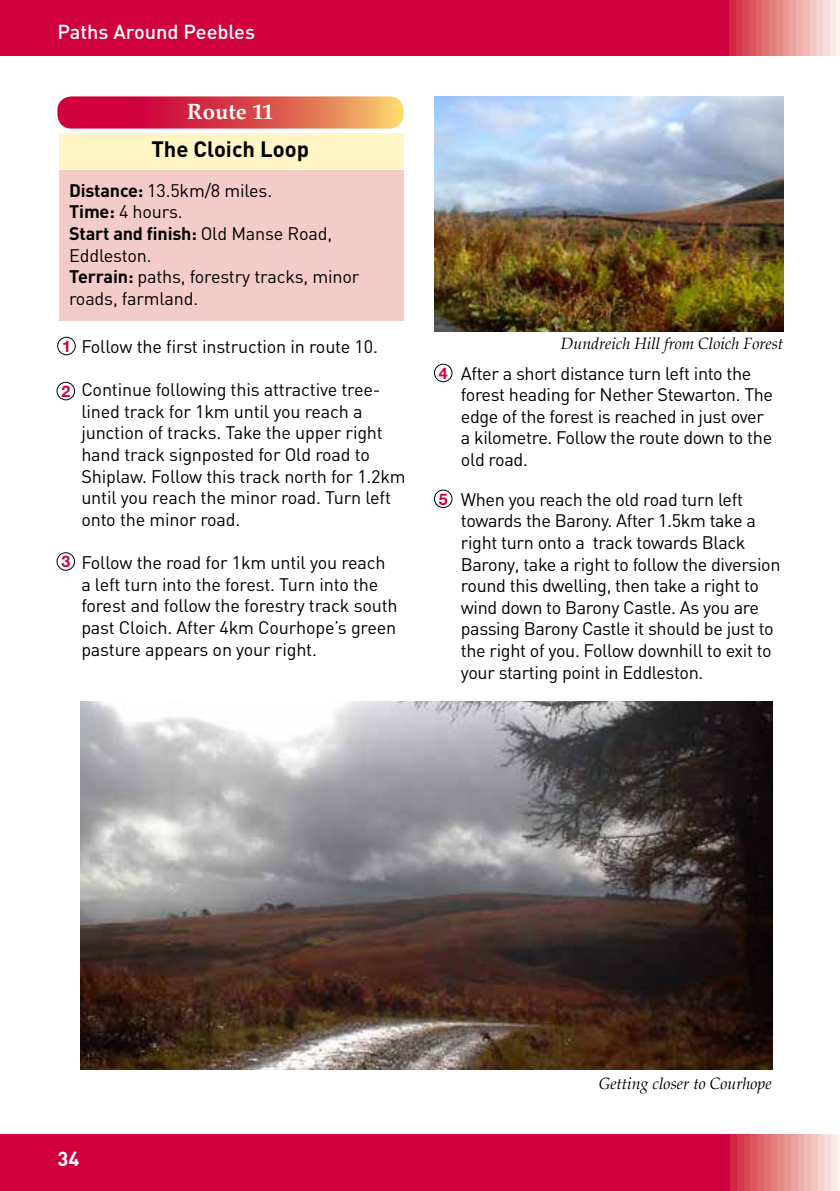
<style>
.page{position:relative;width:840px;height:1191px;background:#fff}
.page>*{position:absolute;margin:0;border:0;box-sizing:border-box;transform-origin:0 0}
.t1{font:700 22px "DIN";color:#000}
.t2{font:700 22px "Palatino";color:#fff}
.t3{font:500 20px "DIN";color:#fff}
.t4{font:700 20px "DIN";color:#fff}
.t5{font:18px/21.6px "DIN";letter-spacing:-.02em;color:#000}
.t6{font:italic 16px "Palatino";color:#000}
.t7{font:700 16px "Helvetica Neue";color:#cf003d}
.s1{font-weight:700}
</style>
<div class="page">
<svg style="left:0;top:1134px;width:839px;height:57px;background:#d11247"></svg>
<svg style="left:0;top:0;width:839px;height:56px;background:#d21248"></svg>
<div style="left:59px;top:170px;width:344px;height:151px;background:#f4ccc7"></div>
<div style="left:60px;top:133px;width:344px;height:36px;background:#fff5c5"></div>
<svg style="left:57px;top:96px;width:346px;height:33px;background:#db4f52"></svg>
<div style="left:57px;top:337px;width:18px;height:18px;border:1px solid #000;border-radius:50%"></div>
<img style="left:434px;top:96px;width:348px;height:235px">
<img style="left:81px;top:702px;width:691px;height:367px">
<div style="left:57px;top:382px;width:18px;height:18px;border:1px solid #000;border-radius:50%"></div>
<div style="left:57px;top:552px;width:18px;height:18px;border:1px solid #000;border-radius:50%"></div>
<div style="left:434px;top:364px;width:18px;height:18px;border:1px solid #000;border-radius:50%"></div>
<div style="left:434px;top:490px;width:18px;height:18px;border:1px solid #000;border-radius:50%"></div>
<p class="t3" style="left:57px;top:19px;width:199px">Paths Around Peebles</p>
<p class="t2" style="left:187px;top:93px;width:88px">Route 11</p>
<p class="t1" style="left:151px;top:135px;width:159px">The Cloich Loop</p>
<p class="t5" style="left:69px;top:179px;width:291px"><span class="s1">Distance:</span> 13.5km/8 miles.<br><span class="s1">Time:</span> 4 hours.<br><span class="s1">Start and finish:</span> Old Manse Road,<br>Eddleston.<br><span class="s1">Terrain:</span> paths, forestry tracks, minor roads, farmland.</p>
<p class="t5" style="left:81px;top:335px;width:298px">Follow the first instruction in route 10.</p>
<p class="t5" style="left:81px;top:378px;width:326px">Continue following this attractive tree&shy;lined track for 1km until you reach a junction of tracks. Take the upper right hand track signposted for Old road to Shiplaw. Follow this track north for 1.2km until you reach the minor road. Turn left onto the minor road.</p>
<p class="t5" style="left:81px;top:551px;width:317px">Follow the road for 1km until you reach a left turn into the forest. Turn into the forest and follow the forestry track south past Cloich. After 4km Courhope’s green pasture appears on your right.</p>
<p class="t7" style="left:62px;top:336px;width:10px">1</p>
<p class="t6" style="left:560px;top:330px;width:223px">Dundreich Hill from Cloich Forest</p>
<p class="t5" style="left:460px;top:362px;width:313px">After a short distance turn left into the forest heading for Nether Stewarton. The edge of the forest is reached in just over a kilometre. Follow the route down to the old road.</p>
<p class="t5" style="left:460px;top:488px;width:321px">When you reach the old road turn left towards the Barony. After 1.5km take a right turn onto a track towards Black Barony, take a right to follow the diversion round this dwelling, then take a right to wind down to Barony Castle. As you are passing Barony Castle it should be just to the right of you. Follow downhill to exit to your starting point in Eddleston.</p>
<p class="t7" style="left:438px;top:363px;width:10px">4</p>
<p class="t7" style="left:61px;top:381px;width:10px">2</p>
<p class="t7" style="left:438px;top:489px;width:10px">5</p>
<p class="t7" style="left:61px;top:551px;width:10px">3</p>
<p class="t4" style="left:57px;top:1145px;width:23px">34</p>
<p class="t6" style="left:598px;top:1070px;width:174px">Getting closer to Courhope</p>
</div>
